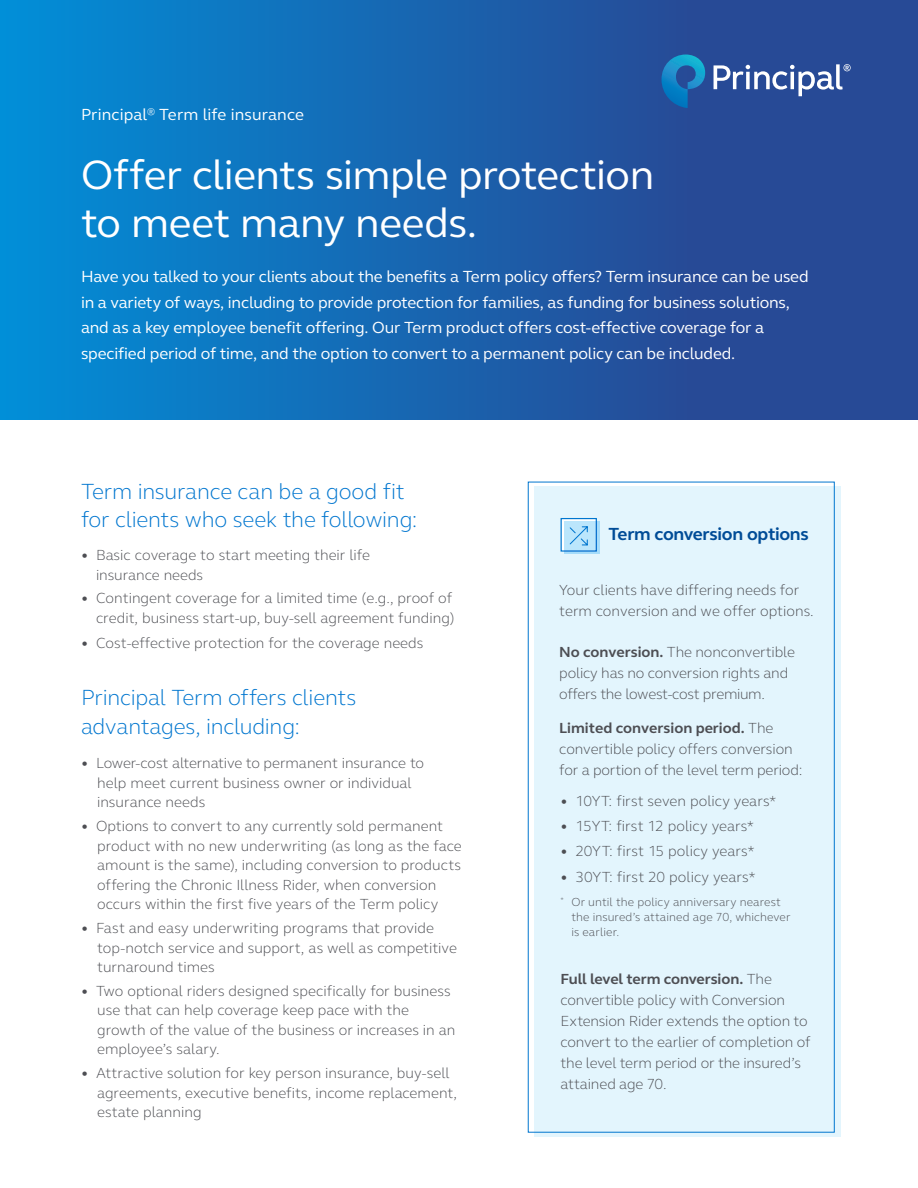
<style>
.page{position:relative;width:918px;height:1188px;background:#fff}
.page>*{position:absolute;margin:0;border:0;box-sizing:border-box;transform-origin:0 0}
.FlierHead{font:42px/48px "FS Elliot Pro";letter-spacing:-.01em;color:#fff}
.BodySub_Blue_15_19{font:300 22.5px/28.5px "FS Elliot Pro";letter-spacing:-.01em;color:#0076cf}
.BodySub_Blue_12_16_BF{font:700 18px "FS Elliot Pro";letter-spacing:-.015em;color:#004c97}
.Body_10_14_Light{font:16.5px/25.5px "FS Elliot Pro";letter-spacing:-.01em;color:#fff}
.FlierPreheader{font:16.5px "FS Elliot Pro";letter-spacing:.005em;color:#fff}
.Short_Subhead{font:300 15px/19.5px "FS Elliot Pro";color:#4d4e53}
.Footnotes_8_10{font:300 12px/15px "FS Elliot Pro";letter-spacing:.01em;color:#4d4e53}
.s1{font-weight:700}
</style>
<div class="page">
<div style="left:534px;top:487px;width:306px;height:650px;background:#e3f5fd"></div>
<div style="left:0;top:0;width:918px;height:419px;background:linear-gradient(to right,#038bd4,#2e3d8a)"></div>
<svg style="left:561px;top:518px;width:36px;height:34px"></svg>
<svg style="left:564px;top:522px;width:35px;height:32px"></svg>
<svg style="left:569px;top:525px;width:20px;height:21px"></svg>
<svg style="left:662px;top:55px;width:43px;height:53px;background:#1a71b2"></svg>
<svg style="left:714px;top:64px;width:137px;height:32px"></svg>
<h1 class="FlierPreheader" style="left:81px;top:104px;width:224px">Principal<sup>®</sup> Term life insurance</h1>
<h1 class="FlierHead" style="left:81px;top:149px;width:575px">Offer clients simple protection to meet many needs.</h1>
<p class="Body_10_14_Light" style="left:81px;top:264px;width:729px">Have you talked to your clients about the benefits a Term policy offers? Term insurance can be used in a variety of ways, including to provide protection for families, as funding for business solutions, and as a key employee benefit offering. Our Term product offers cost-effective coverage for a specified period of time, and the option to convert to a permanent policy can be included.</p>
<h2 class="BodySub_Blue_15_19" style="left:81px;top:476px;width:338px">Term insurance can be a good fit for clients who seek the following:</h2>
<p class="Short_Subhead" style="left:96px;top:545px;width:276px;text-indent:-15px"><span class="s1">•</span> Basic coverage to start meeting their life insurance needs</p>
<p class="Short_Subhead" style="left:81px;top:588px;width:375px;text-align:right"><span class="s1">•</span> Contingent coverage for a limited time (e.g., proof of credit, business start-up, buy-sell agreement funding)</p>
<p class="Short_Subhead" style="left:81px;top:633px;width:344px"><span class="s1">•</span> Cost-effective protection for the coverage needs</p>
<h2 class="BodySub_Blue_15_19" style="left:81px;top:683px;width:277px">Principal Term offers clients advantages, including:</h2>
<p class="Short_Subhead" style="left:97px;top:753px;width:329px;text-indent:-16px"><span class="s1">•</span> Lower-cost alternative to permanent insurance to help meet current business owner or individual insurance needs</p>
<p class="Short_Subhead" style="left:97px;top:816px;width:366px;text-indent:-16px"><span class="s1">•</span> Options to convert to any currently sold permanent product with no new underwriting (as long as the face amount is the same), including conversion to products offering the Chronic Illness Rider, when conversion occurs within the first five years of the Term policy</p>
<p class="Short_Subhead" style="left:97px;top:918px;width:361px;text-indent:-16px"><span class="s1">•</span> Fast and easy underwriting programs that provide top-notch service and support, as well as competitive turnaround times</p>
<p class="Short_Subhead" style="left:97px;top:981px;width:360px;text-indent:-16px"><span class="s1">•</span> Two optional riders designed specifically for business use that can help coverage keep pace with the growth of the value of the business or increases in an employee’s salary.</p>
<p class="Short_Subhead" style="left:97px;top:1063px;width:361px;text-indent:-16px"><span class="s1">•</span> Attractive solution for key person insurance, buy-sell agreements, executive benefits, income replacement, estate planning</p>
<h3 class="BodySub_Blue_12_16_BF" style="left:609px;top:522px;width:202px">Term conversion options</h3>
<p class="Short_Subhead" style="left:559px;top:579px;width:256px;line-height:21px">Your clients have differing needs for term conversion and we offer options.</p>
<p class="Short_Subhead" style="left:559px;top:641px;width:237px;line-height:21px"><span class="s1">No conversion.</span> The nonconvertible policy has no conversion rights and offers the lowest-cost premium.</p>
<p class="Short_Subhead" style="left:559px;top:717px;width:245px;line-height:21px"><span class="s1">Limited conversion period.</span> The convertible policy offers conversion for a portion of the level term period:</p>
<p class="Short_Subhead" style="left:561px;top:790px;width:217px"><span class="s1">•</span> 10YT: first seven policy years*</p>
<p class="Short_Subhead" style="left:561px;top:816px;width:195px"><span class="s1">•</span> 15YT: first 12 policy years*</p>
<p class="Short_Subhead" style="left:561px;top:841px;width:196px"><span class="s1">•</span> 20YT: first 15 policy years*</p>
<p class="Short_Subhead" style="left:561px;top:866px;width:197px"><span class="s1">•</span> 30YT: first 20 policy years*</p>
<p class="Footnotes_8_10" style="left:571px;top:894px;width:221px;text-indent:-11px"><sup>*</sup> Or until the policy anniversary nearest the insured’s attained age 70, whichever is earlier.</p>
<p class="Short_Subhead" style="left:561px;top:968px;width:251px;line-height:21px"><span class="s1">Full level term conversion.</span> The convertible policy with Conversion Extension Rider extends the option to convert to the earlier of completion of the level term period or the insured’s attained age 70.</p>
</div>
